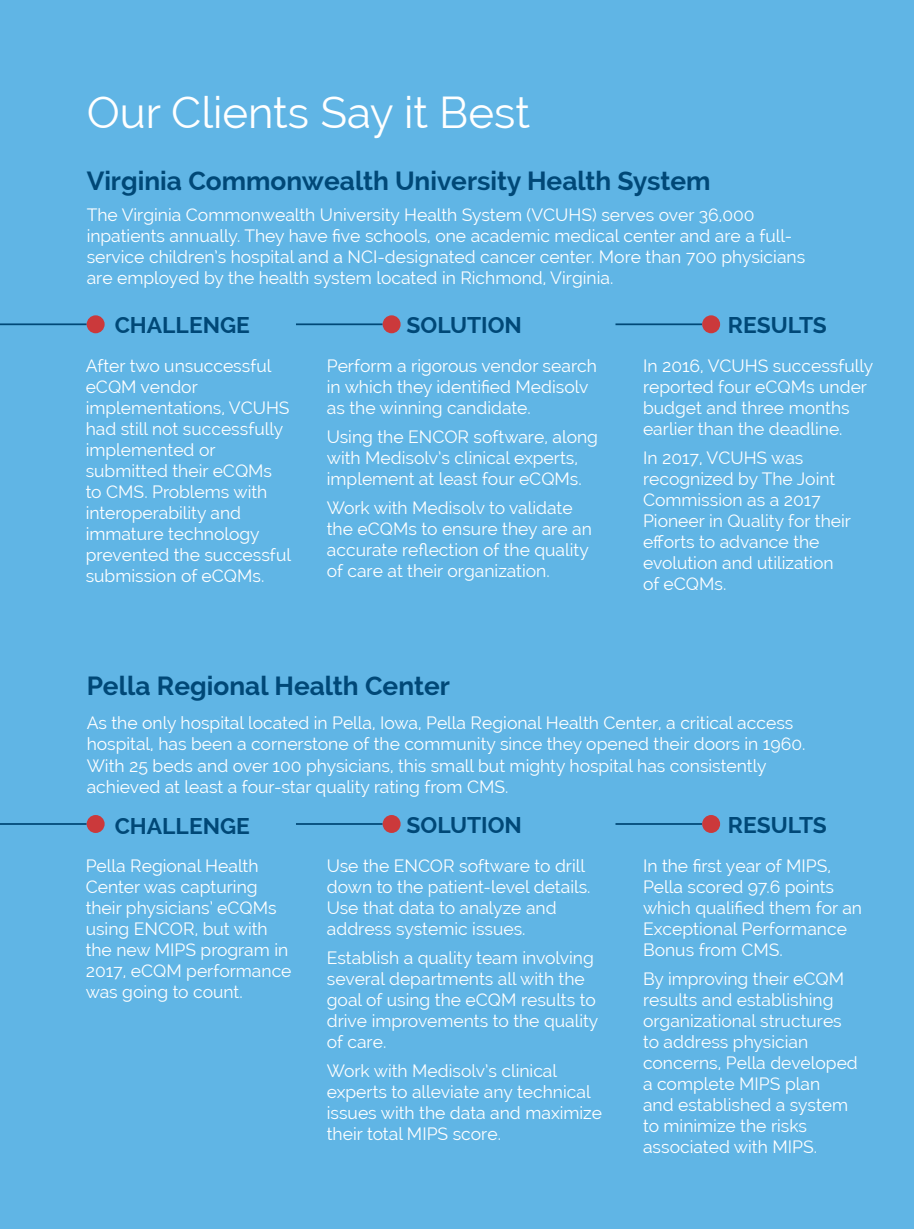
<style>
.page{position:relative;width:914px;height:1229px;background:#fff}
.page>*{position:absolute;margin:0;border:0;box-sizing:border-box;transform-origin:0 0}
.Header_1{font:43.75px "Raleway";color:#fff}
.Header_2{font:700 26.25px "Raleway";color:#004877}
.Header_2-2{font:700 22.75px "Raleway";color:#004877}
.Paragraph_Text{font:17.5px/21px "Raleway";color:#fff}
</style>
<div class="page">
<div style="left:0;top:0;width:914px;height:1228px;background:#60b5e5"></div>
<hr style="left:0;top:323px;width:87px;height:2px;background:#004877">
<hr style="left:0;top:823px;width:87px;height:2px;background:#004877">
<hr style="left:296px;top:323px;width:86px;height:2px;background:#004877">
<hr style="left:296px;top:823px;width:86px;height:2px;background:#004877">
<hr style="left:615px;top:323px;width:87px;height:2px;background:#004877">
<hr style="left:615px;top:823px;width:87px;height:2px;background:#004877">
<div style="left:87px;top:315px;width:18px;height:18px;background:#cb393b;border-radius:50%"></div>
<div style="left:87px;top:815px;width:18px;height:18px;background:#cb393b;border-radius:50%"></div>
<div style="left:382px;top:315px;width:18px;height:18px;background:#cb393b;border-radius:50%"></div>
<div style="left:382px;top:815px;width:18px;height:18px;background:#cb393b;border-radius:50%"></div>
<div style="left:702px;top:315px;width:18px;height:18px;background:#cb393b;border-radius:50%"></div>
<div style="left:702px;top:815px;width:18px;height:18px;background:#cb393b;border-radius:50%"></div>
<p class="Header_1" style="left:87px;top:87px;width:445px">Our Clients Say it Best</p>
<p class="Header_2" style="left:87px;top:166px;width:625px">Virginia Commonwealth University Health System</p>
<p class="Paragraph_Text" style="left:87px;top:204px;width:720px">The Virginia Commonwealth University Health System (VCUHS) serves over 36,000 inpatients annually. They have five schools, one academic medical center and are a full&shy;service children’s hospital and a NCI-designated cancer center. More than 700 physicians are employed by the health system located in Richmond, Virginia.</p>
<p class="Header_2-2" style="left:115px;top:312px;width:137px">CHALLENGE</p>
<p class="Header_2-2" style="left:406px;top:312px;width:117px">SOLUTION</p>
<p class="Header_2-2" style="left:728px;top:312px;width:100px">RESULTS</p>
<p class="Paragraph_Text" style="left:86px;top:355px;width:207px">After two unsuccessful eCQM vendor implementations, VCUHS had still not successfully implemented or submitted their eCQMs to CMS. Problems with interoperability and immature technology prevented the successful submission of eCQMs.</p>
<p class="Paragraph_Text" style="left:327px;top:355px;width:271px">Perform a rigorous vendor search in which they identified Medisolv as the winning candidate.</p>
<p class="Paragraph_Text" style="left:327px;top:426px;width:273px">Using the ENCOR software, along with Medisolv’s clinical experts, implement at least four eCQMs.</p>
<p class="Paragraph_Text" style="left:327px;top:497px;width:266px">Work with Medisolv to validate the eCQMs to ensure they are an accurate reflection of the quality of care at their organization.</p>
<p class="Paragraph_Text" style="left:643px;top:355px;width:232px">In 2016, VCUHS successfully reported four eCQMs under budget and three months earlier than the deadline.</p>
<p class="Paragraph_Text" style="left:643px;top:447px;width:209px">In 2017, VCUHS was recognized by The Joint<br>Commission as a 2017<br>Pioneer in Quality for their efforts to advance the evolution and utilization of eCQMs.</p>
<p class="Header_2" style="left:87px;top:671px;width:365px">Pella Regional Health Center</p>
<p class="Paragraph_Text" style="left:87px;top:712px;width:720px">As the only hospital located in Pella, Iowa, Pella Regional Health Center, a critical access hospital, has been a cornerstone of the community since they opened their doors in 1960.<br>With 25 beds and over 100 physicians, this small but mighty hospital has consistently achieved at least a four-star quality rating from CMS.</p>
<p class="Header_2-2" style="left:115px;top:812px;width:137px">CHALLENGE</p>
<p class="Paragraph_Text" style="left:86px;top:855px;width:207px">Pella Regional Health<br>Center was capturing their physicians’ eCQMs using ENCOR, but with the new MIPS program in<br>2017, eCQM performance was going to count.</p>
<p class="Header_2-2" style="left:406px;top:812px;width:117px">SOLUTION</p>
<p class="Paragraph_Text" style="left:327px;top:855px;width:265px">Use the ENCOR software to drill down to the patient-level details.<br>Use that data to analyze and address systemic issues.</p>
<p class="Paragraph_Text" style="left:327px;top:947px;width:273px">Establish a quality team involving several departments all with the goal of using the eCQM results to drive improvements to the quality of care.</p>
<p class="Paragraph_Text" style="left:327px;top:1060px;width:277px">Work with Medisolv’s clinical experts to alleviate any technical issues with the data and maximize their total MIPS score.</p>
<p class="Header_2-2" style="left:728px;top:812px;width:100px">RESULTS</p>
<p class="Paragraph_Text" style="left:643px;top:855px;width:220px">In the first year of MIPS,<br>Pella scored 97.6 points which qualified them for an<br>Exceptional Performance<br>Bonus from CMS.</p>
<p class="Paragraph_Text" style="left:643px;top:968px;width:216px">By improving their eCQM results and establishing organizational structures to address physician concerns, Pella developed a complete MIPS plan<br>and established a system to minimize the risks associated with MIPS.</p>
</div>
